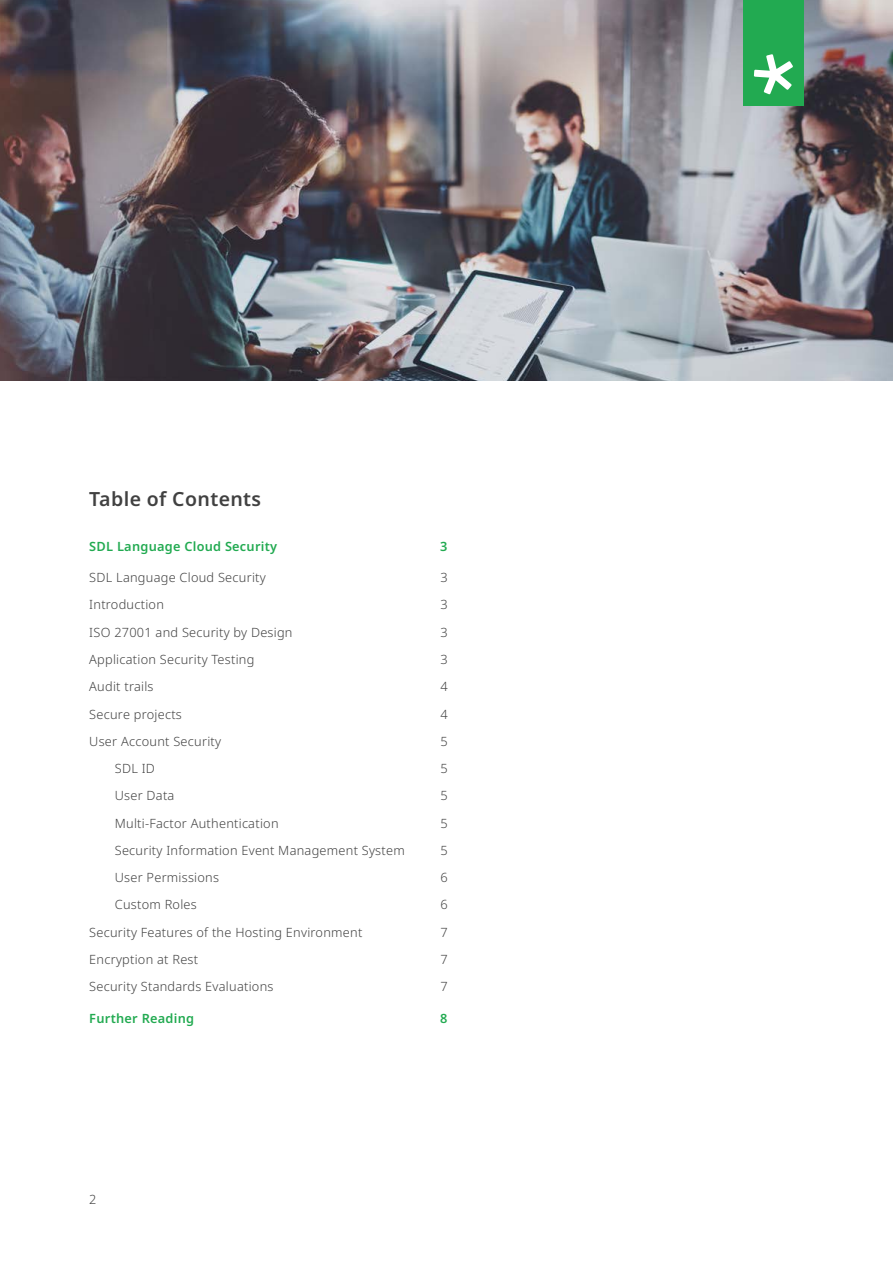
<style>
.page{position:relative;width:893px;height:1263px;background:#fff}
.page>*{position:absolute;margin:0;border:0;box-sizing:border-box;transform-origin:0 0}
.t1{font:600 19.5px "Noto Sans";letter-spacing:.02em;color:#414141}
.t2{font:300 12.75px "Noto Sans";letter-spacing:.02em;color:#414141}
.t3{font:600 12.75px "Noto Sans";letter-spacing:.02em;color:#22aa51}
</style>
<div class="page">
<img style="left:0;top:0;width:893px;height:381px">
<div style="left:743px;top:0;width:60px;height:105px;background:#22aa51"></div>
<svg style="left:754px;top:54px;width:39px;height:40px"></svg>
<h1 class="t1" style="left:89px;top:485px;width:173px">Table of Contents</h1>
<p class="t3" style="left:89px;top:537px;width:189px">SDL Language Cloud Security</p>
<p class="t3" style="left:440px;top:537px;width:9px">3</p>
<p class="t2" style="left:89px;top:569px;width:178px">SDL Language Cloud Security</p>
<p class="t2" style="left:441px;top:569px;width:9px">3</p>
<p class="t2" style="left:89px;top:596px;width:76px">Introduction</p>
<p class="t2" style="left:441px;top:596px;width:9px">3</p>
<p class="t2" style="left:89px;top:623px;width:205px">ISO 27001 and Security by Design</p>
<p class="t2" style="left:441px;top:623px;width:9px">3</p>
<p class="t2" style="left:89px;top:650px;width:167px">Application Security Testing</p>
<p class="t2" style="left:441px;top:650px;width:9px">3</p>
<p class="t2" style="left:89px;top:678px;width:66px">Audit trails</p>
<p class="t2" style="left:441px;top:678px;width:9px">4</p>
<p class="t2" style="left:89px;top:705px;width:94px">Secure projects</p>
<p class="t2" style="left:441px;top:705px;width:9px">4</p>
<p class="t2" style="left:89px;top:732px;width:133px">User Account Security</p>
<p class="t2" style="left:441px;top:732px;width:9px">5</p>
<p class="t2" style="left:115px;top:759px;width:42px">SDL ID</p>
<p class="t2" style="left:441px;top:759px;width:9px">5</p>
<p class="t2" style="left:115px;top:787px;width:61px">User Data</p>
<p class="t2" style="left:441px;top:787px;width:9px">5</p>
<p class="t2" style="left:115px;top:814px;width:165px">Multi-Factor Authentication</p>
<p class="t2" style="left:441px;top:814px;width:9px">5</p>
<p class="t2" style="left:115px;top:841px;width:291px">Security Information Event Management System</p>
<p class="t2" style="left:441px;top:841px;width:9px">5</p>
<p class="t2" style="left:115px;top:868px;width:106px">User Permissions</p>
<p class="t2" style="left:441px;top:868px;width:9px">6</p>
<p class="t2" style="left:115px;top:896px;width:84px">Custom Roles</p>
<p class="t2" style="left:441px;top:896px;width:9px">6</p>
<p class="t2" style="left:89px;top:923px;width:275px">Security Features of the Hosting Environment</p>
<p class="t2" style="left:441px;top:923px;width:9px">7</p>
<p class="t2" style="left:89px;top:950px;width:110px">Encryption at Rest</p>
<p class="t2" style="left:441px;top:950px;width:9px">7</p>
<p class="t2" style="left:89px;top:977px;width:186px">Security Standards Evaluations</p>
<p class="t2" style="left:441px;top:977px;width:9px">7</p>
<p class="t3" style="left:89px;top:1010px;width:106px">Further Reading</p>
<p class="t3" style="left:440px;top:1010px;width:9px">8</p>
<p class="t2" style="left:89px;top:1191px;width:9px">2</p>
</div>
